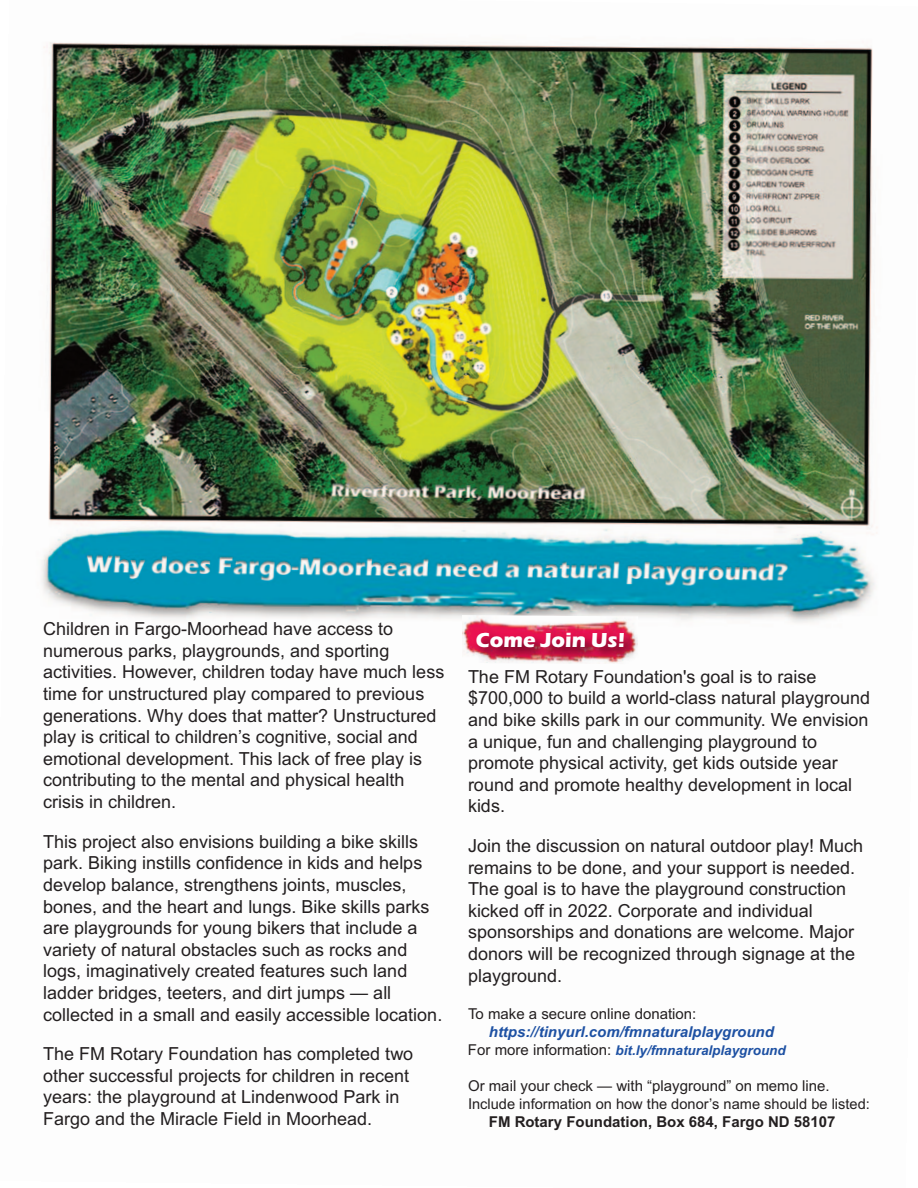
<style>
.page{position:relative;width:918px;height:1188px;background:#fff}
.page>*{position:absolute;margin:0;border:0;box-sizing:border-box;transform-origin:0 0}
.t1{font:700 21px "Eras ITC";color:#fff}
.t2{font:18px/21.6px "Arial";color:#231f20}
.t3{font:15px "Arial";color:#231f20}
.t4{font:italic 700 15px "Arial";color:#1e51a3}
.t5{font:700 15px "Arial";color:#231f20}
.t6{font:14.7px "Arial";color:#231f20}
.t7{font:italic 700 13.5px "Arial";color:#1e51a3}
.s1{font-weight:400;font-style:normal;font-size:15px;color:#231f20}
.s2{font-size:15px}
</style>
<div class="page">
<img style="left:41px;top:42px;width:837px;height:581px">
<img style="left:462px;top:615px;width:176px;height:40px">
<img style="left:467px;top:624px;width:171px;height:40px">
<p class="t2" style="left:43px;top:620px;width:403px">Children in Fargo-Moorhead have access to numerous parks, playgrounds, and sporting activities. However, children today have much less time for unstructured play compared to previous generations. Why does that matter? Unstructured play is critical to children’s cognitive, social and emotional development. This lack of free play is contributing to the mental and physical health crisis in children.</p>
<p class="t2" style="left:43px;top:832px;width:401px">This project also envisions building a bike skills park. Biking instills confidence in kids and helps develop balance, strengthens joints, muscles, bones, and the heart and lungs. Bike skills parks are playgrounds for young bikers that include a variety of natural obstacles such as rocks and logs, imaginatively created features such land ladder bridges, teeters, and dirt jumps — all collected in a small and easily accessible location.</p>
<p class="t2" style="left:43px;top:1045px;width:372px">The FM Rotary Foundation has completed two other successful projects for children in recent years: the playground at Lindenwood Park in Fargo and the Miracle Field in Moorhead.</p>
<p class="t1" style="left:476px;top:627px;width:151px">Come Join Us!</p>
<p class="t2" style="left:468px;top:667px;width:404px">The FM Rotary Foundation's goal is to raise $700,000 to build a world-class natural playground and bike skills park in our community. We envision a unique, fun and challenging playground to promote physical activity, get kids outside year round and promote healthy development in local kids.</p>
<p class="t2" style="left:468px;top:837px;width:397px">Join the discussion on natural outdoor play! Much remains to be done, and your support is needed.<br>The goal is to have the playground construction kicked off in 2022. Corporate and individual sponsorships and donations are welcome. Major donors will be recognized through signage at the playground.</p>
<p class="t3" style="left:468px;top:1008px;width:230px">To make a secure online donation:</p>
<p class="t4" style="left:489px;top:1026px;width:287px">https://tinyurl.com/fmnaturalplayground</p>
<p class="t7" style="left:468px;top:1045px;width:319px"><span class="s1">For more information:</span> bit.ly/fmnaturalplayground</p>
<p class="t3" style="left:468px;top:1080px;width:363px">Or mail your check — with “playground” on memo line.</p>
<p class="t6" style="left:468px;top:1099px;width:403px"><span class="s2">I</span>nclude information on how the donor’s name should be listed:</p>
<p class="t5" style="left:489px;top:1116px;width:348px">FM Rotary Foundation, Box 684, Fargo ND 58107</p>
</div>
